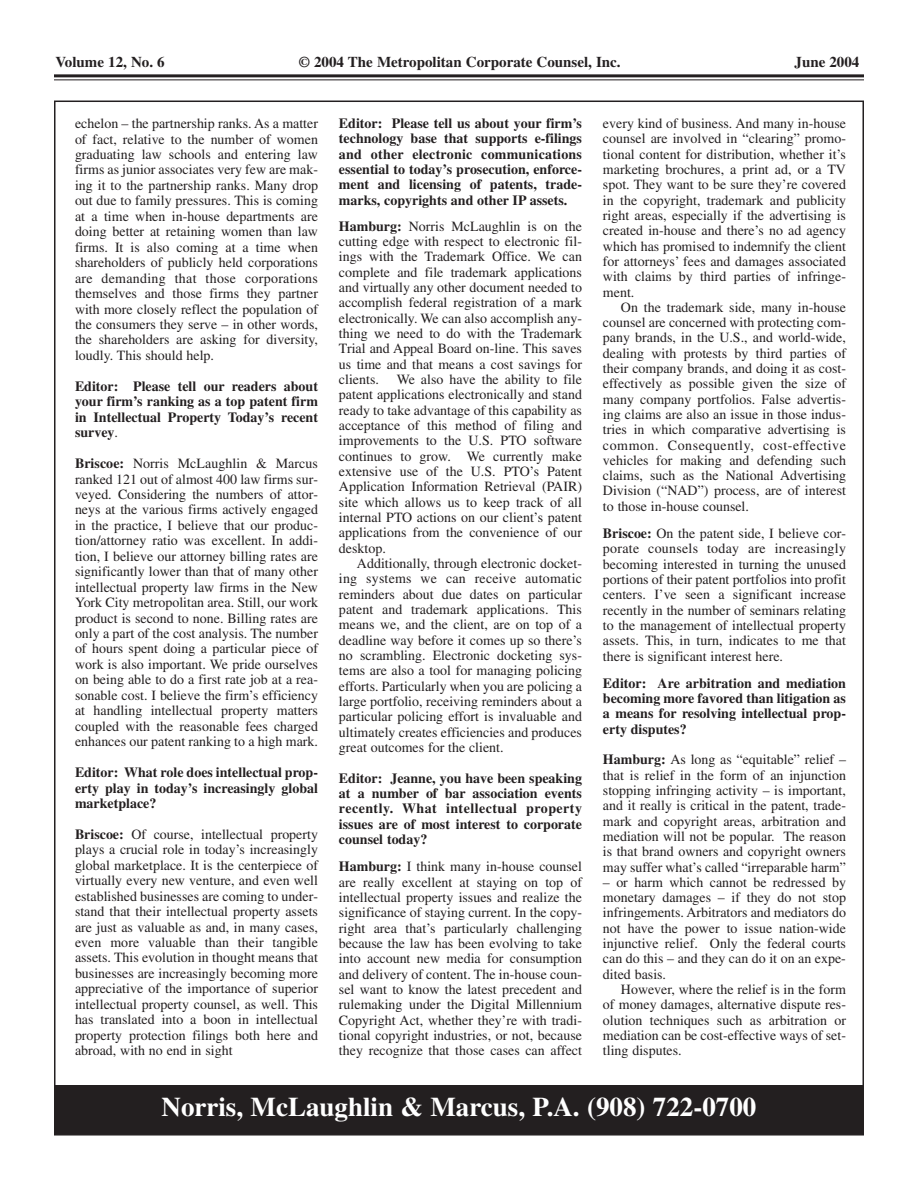
<style>
.page{position:relative;width:918px;height:1188px;background:#fff}
.page>*{position:absolute;margin:0;border:0;box-sizing:border-box;transform-origin:0 0}
.t1{font:700 27px "Times";color:#fff}
.t2{font:700 15px "Times";color:#231f20}
.t3{font:14.1px/15.3px "Times";color:#231f20;text-align:justify}
.t4{font:700 14.1px/15.3px "Times";color:#231f20;text-align:justify}
.s1{font-weight:700}
.s2{font-weight:400}
</style>
<div class="page">
<hr style="left:54px;top:74px;width:810px;height:3px;background:#231f20">
<hr style="left:54px;top:79px;width:810px;height:1px;background:#231f20">
<div style="left:54px;top:1085px;width:810px;height:49px;background:#231f20"></div>
<p class="t2" style="left:56px;top:57px;width:111px">Volume 12, No. 6</p>
<p class="t2" style="left:299px;top:57px;width:324px">© 2004 The Metropolitan Corporate Counsel, Inc.</p>
<p class="t2" style="left:795px;top:57px;width:66px">June 2004</p>
<p class="t4" style="left:339px;top:117px;width:245px">Editor: Please tell us about your firm’s technology base that supports e-filings and other electronic communications essential to today’s prosecution, enforce&shy;ment and licensing of patents, trade&shy;marks, copyrights and other IP assets.</p>
<p class="t3" style="left:339px;top:220px;width:245px"><span class="s1">Hamburg:</span> Norris McLaughlin is on the cutting edge with respect to electronic fil&shy;ings with the Trademark Office. We can complete and file trademark applications and virtually any other document needed to accomplish federal registration of a mark electronically. We can also accomplish any&shy;thing we need to do with the Trademark Trial and Appeal Board on-line. This saves us time and that means a cost savings for clients.</p>
<p class="t3" style="left:75px;top:117px;width:245px">echelon – the partnership ranks. As a matter of fact, relative to the number of women graduating law schools and entering law firms as junior associates very few are mak&shy;ing it to the partnership ranks. Many drop out due to family pressures. This is coming at a time when in-house departments are doing better at retaining women than law firms. It is also coming at a time when shareholders of publicly held corporations are demanding that those corporations themselves and those firms they partner with more closely reflect the population of the consumers they serve – in other words, the shareholders are asking for diversity, loudly. This should help.</p>
<p class="t4" style="left:75px;top:380px;width:245px">Editor: Please tell our readers about your firm’s ranking as a top patent firm in Intellectual Property Today’s recent survey<span class="s2">.</span></p>
<p class="t3" style="left:75px;top:457px;width:245px"><span class="s1">Briscoe:</span> Norris McLaughlin &amp; Marcus ranked 121 out of almost 400 law firms sur&shy;veyed. Considering the numbers of attor&shy;neys at the various firms actively engaged in the practice, I believe that our produc&shy;tion/attorney ratio was excellent. In addi&shy;tion, I believe our attorney billing rates are significantly lower than that of many other intellectual property law firms in the New York City metropolitan area. Still, our work product is second to none. Billing rates are only a part of the cost analysis. The number of hours spent doing a particular piece of work is also important. We pride ourselves on being able to do a first rate job at a rea&shy;sonable cost. I believe the firm’s efficiency at handling intellectual property matters coupled with the reasonable fees charged enhances our patent ranking to a high mark.</p>
<p class="t4" style="left:75px;top:766px;width:245px">Editor: What role does intellectual prop&shy;erty play in today’s increasingly global marketplace?</p>
<p class="t3" style="left:75px;top:828px;width:245px"><span class="s1">Briscoe:</span> Of course, intellectual property plays a crucial role in today’s increasingly global marketplace. It is the centerpiece of virtually every new venture, and even well established businesses are coming to under&shy;stand that their intellectual property assets are just as valuable as and, in many cases, even more valuable than their tangible assets. This evolution in thought means that businesses are increasingly becoming more appreciative of the importance of superior intellectual property counsel, as well. This has translated into a boon in intellectual property protection filings both here and abroad, with no end in sight</p>
<p class="t3" style="left:603px;top:117px;width:245px">every kind of business. And many in-house counsel are involved in “clearing” promo&shy;tional content for distribution, whether it’s marketing brochures, a print ad, or a TV spot. They want to be sure they’re covered in the copyright, trademark and publicity right areas, especially if the advertising is created in-house and there’s no ad agency which has promised to indemnify the client for attorneys’ fees and damages associated with claims by third parties of infringe&shy;ment.</p>
<p class="t3" style="left:603px;top:301px;width:245px;text-indent:18px">On the trademark side, many in-house counsel are concerned with protecting com&shy;pany brands, in the U.S., and world-wide, dealing with protests by third parties of their company brands, and doing it as cost&shy;effectively as possible given the size of many company portfolios. False advertis&shy;ing claims are also an issue in those indus&shy;tries in which comparative advertising is common. Consequently, cost-effective vehicles for making and defending such claims, such as the National Advertising Division (“NAD”) process, are of interest to those in-house counsel.</p>
<p class="t3" style="left:603px;top:527px;width:245px"><span class="s1">Briscoe:</span> On the patent side, I believe cor&shy;porate counsels today are increasingly becoming interested in turning the unused portions of their patent portfolios into profit centers. I’ve seen a significant increase recently in the number of seminars relating to the management of intellectual property assets. This, in turn, indicates to me that there is significant interest here.</p>
<p class="t4" style="left:603px;top:677px;width:245px">Editor: Are arbitration and mediation becoming more favored than litigation as a means for resolving intellectual prop&shy;erty disputes?</p>
<p class="t3" style="left:603px;top:753px;width:245px"><span class="s1">Hamburg:</span> As long as “equitable” relief – that is relief in the form of an injunction stopping infringing activity – is important, and it really is critical in the patent, trade&shy;mark and copyright areas, arbitration and mediation will not be popular. The reason is that brand owners and copyright owners may suffer what’s called “irreparable harm”</p>
<p class="t3" style="left:603px;top:876px;width:245px">– or harm which cannot be redressed by monetary damages – if they do not stop infringements. Arbitrators and mediators do not have the power to issue nation-wide injunctive relief. Only the federal courts can do this – and they can do it on an expe&shy;dited basis.</p>
<p class="t3" style="left:603px;top:983px;width:245px;text-indent:18px">However, where the relief is in the form of money damages, alternative dispute res&shy;olution techniques such as arbitration or mediation can be cost-effective ways of set&shy;tling disputes.</p>
<h1 class="t1" style="left:162px;top:1097px;width:596px">Norris, McLaughlin &amp; Marcus, P.A. (908) 722-0700</h1>
<p class="t3" style="left:339px;top:373px;width:245px;text-indent:58px">We also have the ability to file patent applications electronically and stand ready to take advantage of this capability as acceptance of this method of filing and improvements to the U.S. PTO software continues to grow. We currently make extensive use of the U.S. PTO’s Patent Application Information Retrieval (PAIR) site which allows us to keep track of all internal PTO actions on our client’s patent applications from the convenience of our desktop.</p>
<p class="t3" style="left:339px;top:557px;width:245px;text-indent:18px">Additionally, through electronic docket&shy;ing systems we can receive automatic reminders about due dates on particular patent and trademark applications. This means we, and the client, are on top of a deadline way before it comes up so there’s no scrambling. Electronic docketing sys&shy;tems are also a tool for managing policing efforts. Particularly when you are policing a large portfolio, receiving reminders about a particular policing effort is invaluable and ultimately creates efficiencies and produces great outcomes for the client.</p>
<p class="t4" style="left:339px;top:771px;width:245px">Editor: Jeanne, you have been speaking at a number of bar association events recently. What intellectual property issues are of most interest to corporate counsel today?</p>
<p class="t3" style="left:339px;top:860px;width:245px"><span class="s1">Hamburg:</span> I think many in-house counsel are really excellent at staying on top of intellectual property issues and realize the significance of staying current. In the copy&shy;right area that’s particularly challenging because the law has been evolving to take into account new media for consumption and delivery of content. The in-house coun&shy;sel want to know the latest precedent and rulemaking under the Digital Millennium Copyright Act, whether they’re with tradi&shy;tional copyright industries, or not, because they recognize that those cases can affect</p>
</div>
